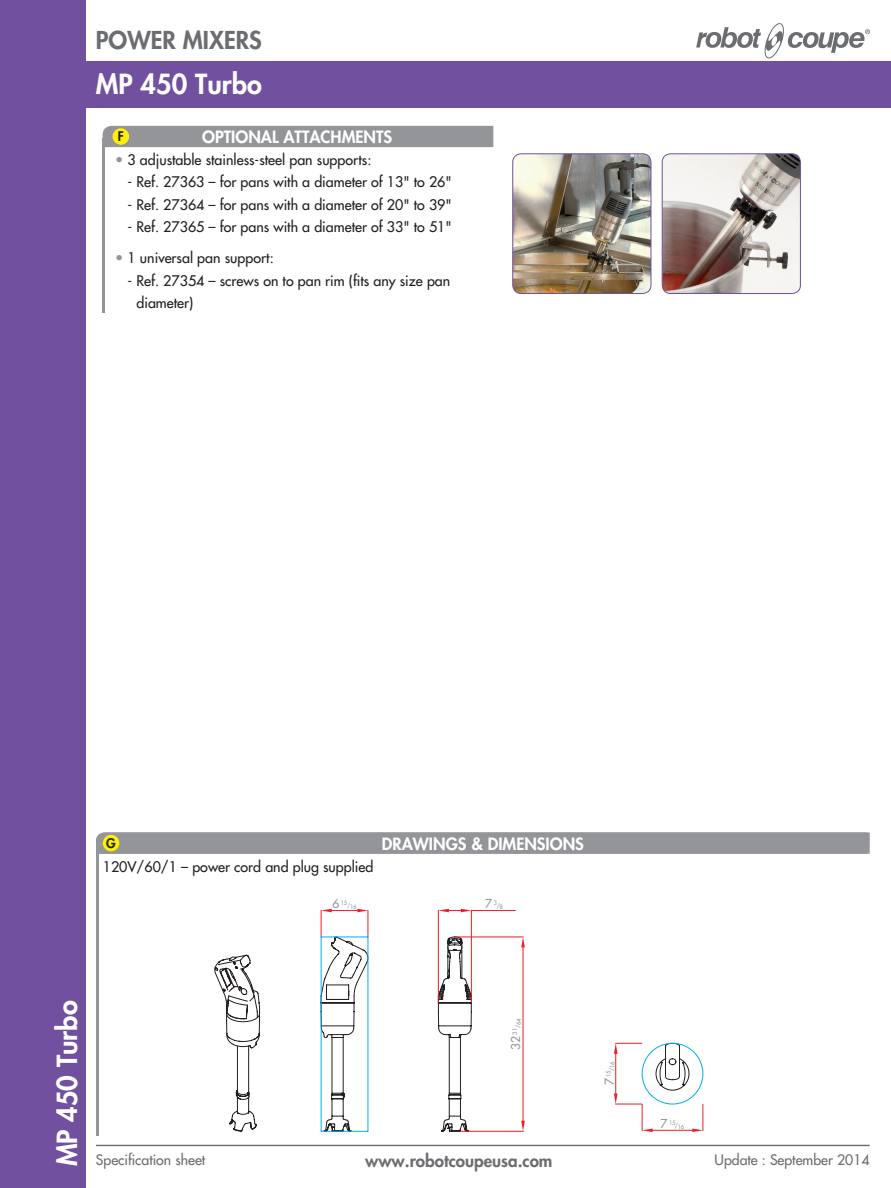
<style>
.page{position:relative;width:891px;height:1188px;background:#fff}
.page>*{position:absolute;margin:0;border:0;box-sizing:border-box;transform-origin:0 0}
.t1{font:800 27px "Futura";color:#fff}
.t2{font:800 24px "Futura";color:#6c6d70}
.t3{font:800 16.95px "Futura";color:#6c6d70}
.t4{font:800 16.5px "Futura";color:#fff}
.t5{font:14.25px/22.5px "Futura";color:#231f20}
.t6{font:14.1px "Futura";color:#6c6d70}
.t7{font:800 12.9px "Futura";color:#231f20}
.t8{font:12px "Futura";color:#939598}
.t9{font:6px "Futura";letter-spacing:-.05em;color:#939598}
.s1{color:#939598}
.s2{font-size:12px}
</style>
<div class="page">
<svg style="left:696px;top:23px;width:174px;height:35px"></svg>
<hr style="left:96px;top:1145px;width:774px;height:1px;background:#6c6d70">
<div style="left:0;top:0;width:85px;height:1188px;background:#7150a0"></div>
<div style="left:63px;top:61px;width:828px;height:46px;background:#7150a0"></div>
<img style="left:513px;top:154px;width:138px;height:139px">
<div style="left:512px;top:153px;width:139px;height:141px;border:1px solid #7150a0;border-radius:9px"></div>
<img style="left:662px;top:154px;width:138px;height:140px">
<div style="left:662px;top:153px;width:139px;height:141px;border:1px solid #7150a0;border-radius:9px"></div>
<hr style="left:96px;top:853px;width:2px;height:282px;background:#939598">
<div style="left:96px;top:832px;width:774px;height:22px;background:#939598"></div>
<div style="left:103px;top:835px;width:16px;height:16px;background:#fff101;border-radius:50%"></div>
<svg style="left:215px;top:955px;width:45px;height:177px"></svg>
<svg style="left:321px;top:909px;width:48px;height:223px"></svg>
<hr style="left:321px;top:1131px;width:47px;height:1px;background:#00aeef">
<hr style="left:321px;top:937px;width:47px;height:1px;background:#00aeef">
<hr style="left:321px;top:937px;width:1px;height:194px;background:#00aeef">
<hr style="left:368px;top:937px;width:1px;height:194px;background:#00aeef">
<hr style="left:460px;top:1131px;width:63px;height:1px;background:#ee1d23">
<hr style="left:455px;top:937px;width:68px;height:1px;background:#ee1d23">
<hr style="left:523px;top:948px;width:1px;height:173px;background:#ee1d23">
<svg style="left:521px;top:1121px;width:4px;height:10px"></svg>
<svg style="left:521px;top:937px;width:4px;height:11px"></svg>
<svg style="left:438px;top:937px;width:34px;height:195px"></svg>
<hr style="left:438px;top:910px;width:1px;height:93px;background:#ee1d23">
<hr style="left:471px;top:910px;width:1px;height:93px;background:#ee1d23">
<hr style="left:471px;top:910px;width:44px;height:1px;background:#ee1d23">
<svg style="left:438px;top:909px;width:33px;height:3px"></svg>
<svg style="left:614px;top:1043px;width:90px;height:89px"></svg>
<div style="left:642px;top:1043px;width:61px;height:61px;border:1px solid #00aeef;border-radius:50%"></div>
<hr style="left:103px;top:139px;width:2px;height:174px;background:#939598">
<div style="left:103px;top:126px;width:390px;height:21px;background:#939598"></div>
<div style="left:113px;top:128px;width:16px;height:17px;background:#fff101;border-radius:50%"></div>
<h2 class="t2" style="left:96px;top:24px;width:167px">POWER MIXERS</h2>
<h1 class="t1" style="left:96px;top:66px;width:167px">MP 450 Turbo</h1>
<p class="t7" style="left:118px;top:128px;width:6px">F</p>
<p class="t4" style="left:202px;top:126px;width:191px">OPTIONAL ATTACHMENTS</p>
<p class="t5" style="left:115px;top:148px;width:258px"><span class="s1">•</span> 3 adjustable stainless-steel pan supports:</p>
<p class="t5" style="left:128px;top:171px;width:326px">- Ref. 27363 – for pans with a diameter of 13" to 26"</p>
<p class="t5" style="left:128px;top:193px;width:326px">- Ref. 27364 – for pans with a diameter of 20" to 39"</p>
<p class="t5" style="left:128px;top:216px;width:326px">- Ref. 27365 – for pans with a diameter of 33" to 51"</p>
<p class="t5" style="left:115px;top:247px;width:160px"><span class="s1">•</span> 1 universal pan support:</p>
<p class="t5" style="left:136px;top:269px;width:315px;text-indent:-9px">- Ref. 27354 – screws on to pan rim (fits any size pan diameter)</p>
<p class="t7" style="left:101px;top:835px;width:16px">FG</p>
<p class="t4" style="left:382px;top:833px;width:204px">DRAWINGS &amp; DIMENSIONS</p>
<p class="t5" style="left:103px;top:856px;width:272px">120V/60/1 – power cord and plug supplied</p>
<p class="t9" style="left:332px;top:899px;width:17px"><span class="s2">6</span>15</p>
<p class="t9" style="left:347px;top:903px;width:11px">/16</p>
<p class="t8" style="left:485px;top:896px;width:13px">7<sup>3</sup></p>
<p class="t9" style="left:497px;top:902px;width:8px">/8</p>
<h1 class="t1" style="left:49px;top:1166px;width:167px;rotate:-90deg">MP 450 Turbo</h1>
<h1 class="t1" style="left:49px;top:1166px;width:32px;rotate:-90deg">R8</h1>
<p class="t9" style="left:515px;top:1028px;width:11px;rotate:-90deg">/64</p>
<p class="t8" style="left:508px;top:1050px;width:24px;rotate:-90deg">32 <sup>31</sup></p>
<p class="t9" style="left:608px;top:1071px;width:11px;rotate:-90deg">/16</p>
<p class="t9" style="left:605px;top:1085px;width:17px;rotate:-90deg"><span class="s2">7</span>15</p>
<p class="t9" style="left:661px;top:1119px;width:17px"><span class="s2">7</span>15</p>
<p class="t9" style="left:675px;top:1123px;width:11px">/16</p>
<p class="t6" style="left:96px;top:1151px;width:111px">Specification sheet</p>
<p class="t3" style="left:365px;top:1149px;width:189px">www.robotcoupeusa.com</p>
<p class="t6" style="left:715px;top:1151px;width:157px">Update : September 2014</p>
</div>
